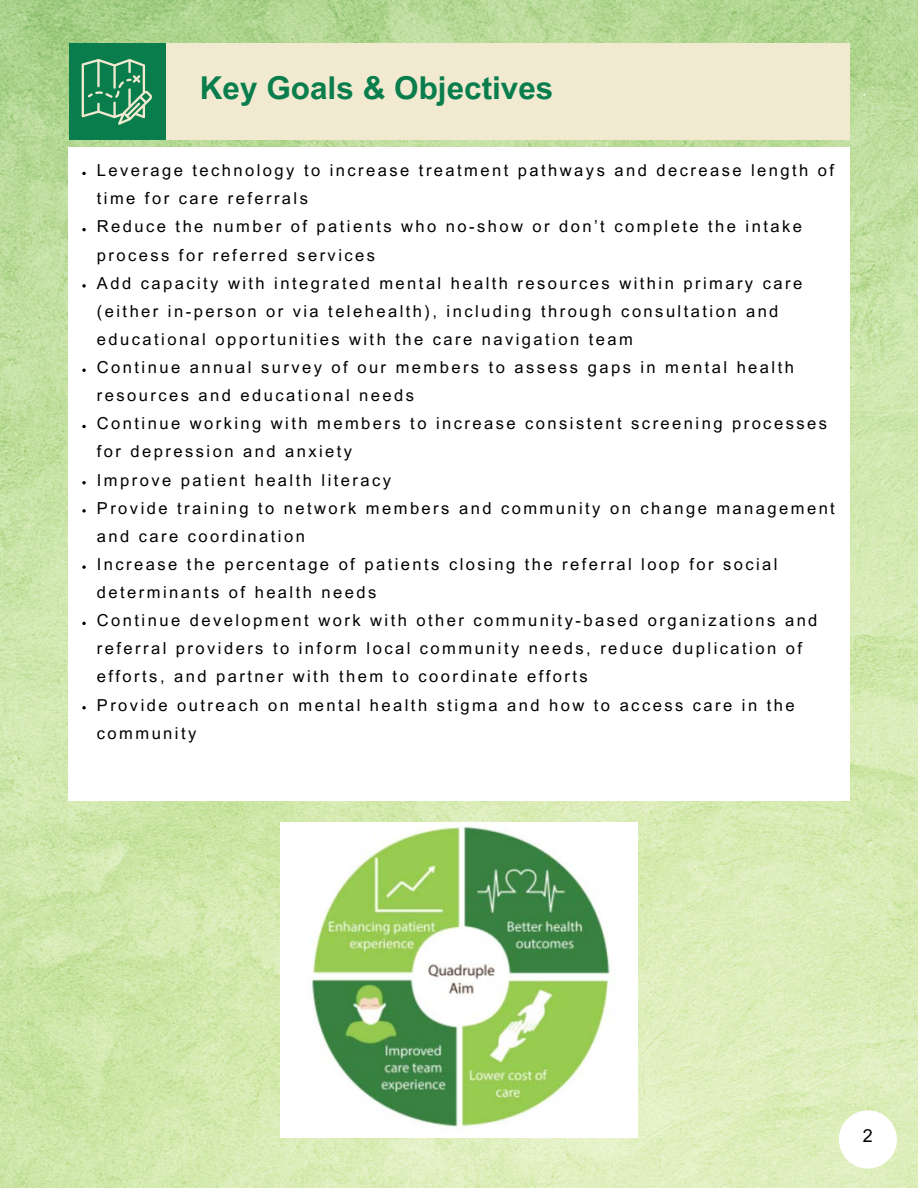
<style>
.page{position:relative;width:918px;height:1188px;background:#fff}
.page>*{position:absolute;margin:0;border:0;box-sizing:border-box;transform-origin:0 0}
.t1{font:700 31.5px "Arial MT Pro";color:#097d4c}
.t2{font:18px "Arial MT Pro";color:#000}
.t3{font:16.5px/28.2px "Arial MT Pro";letter-spacing:.15em;color:#000}
</style>
<div class="page">
<img style="left:0;top:0;width:918px;height:1188px">
<div style="left:69px;top:44px;width:781px;height:96px;background:#f1ead1"></div>
<div style="left:69px;top:44px;width:96px;height:96px;background:#097d4c"></div>
<svg style="left:82px;top:59px;width:70px;height:66px"></svg>
<div style="left:69px;top:147px;width:780px;height:654px;background:#fff"></div>
<svg style="left:82px;top:172px;width:4px;height:3px"></svg>
<svg style="left:82px;top:228px;width:4px;height:3px"></svg>
<svg style="left:82px;top:284px;width:4px;height:4px"></svg>
<svg style="left:82px;top:369px;width:4px;height:3px"></svg>
<svg style="left:82px;top:425px;width:4px;height:3px"></svg>
<svg style="left:82px;top:481px;width:4px;height:3px"></svg>
<svg style="left:82px;top:509px;width:4px;height:4px"></svg>
<svg style="left:82px;top:565px;width:4px;height:4px"></svg>
<svg style="left:82px;top:622px;width:4px;height:3px"></svg>
<svg style="left:82px;top:706px;width:4px;height:3px"></svg>
<img style="left:280px;top:823px;width:358px;height:315px">
<div style="left:839px;top:1110px;width:58px;height:59px;background:#fff;border-radius:50%"></div>
<p class="t1" style="left:200px;top:76px;width:355px">Key Goals &amp; Objectives</p>
<p class="t3" style="left:97px;top:158px;width:739px">Leverage technology to increase treatment pathways and decrease length of time for care referrals</p>
<h1 class="t3" style="left:97px;top:215px;width:707px">Reduce the number of patients who no-show or don’t complete the intake process for referred services</h1>
<p class="t3" style="left:97px;top:271px;width:707px">Add capacity with integrated mental health resources within primary care (either in-person or via telehealth), including through consultation and educational opportunities with the care navigation team</p>
<p class="t3" style="left:97px;top:355px;width:699px">Continue annual survey of our members to assess gaps in mental health resources and educational needs</p>
<p class="t3" style="left:97px;top:411px;width:732px">Continue working with members to increase consistent screening processes for depression and anxiety</p>
<p class="t3" style="left:97px;top:468px;width:296px">Improve patient health literacy</p>
<p class="t3" style="left:97px;top:496px;width:740px">Provide training to network members and community on change management and care coordination</p>
<p class="t3" style="left:97px;top:552px;width:682px">Increase the percentage of patients closing the referral loop for social determinants of health needs</p>
<p class="t3" style="left:97px;top:608px;width:722px">Continue development work with other community-based organizations and referral providers to inform local community needs, reduce duplication of efforts, and partner with them to coordinate efforts</p>
<p class="t3" style="left:97px;top:693px;width:699px">Provide outreach on mental health stigma and how to access care in the community</p>
<p class="t2" style="left:863px;top:1129px;width:12px">2</p>
</div>
